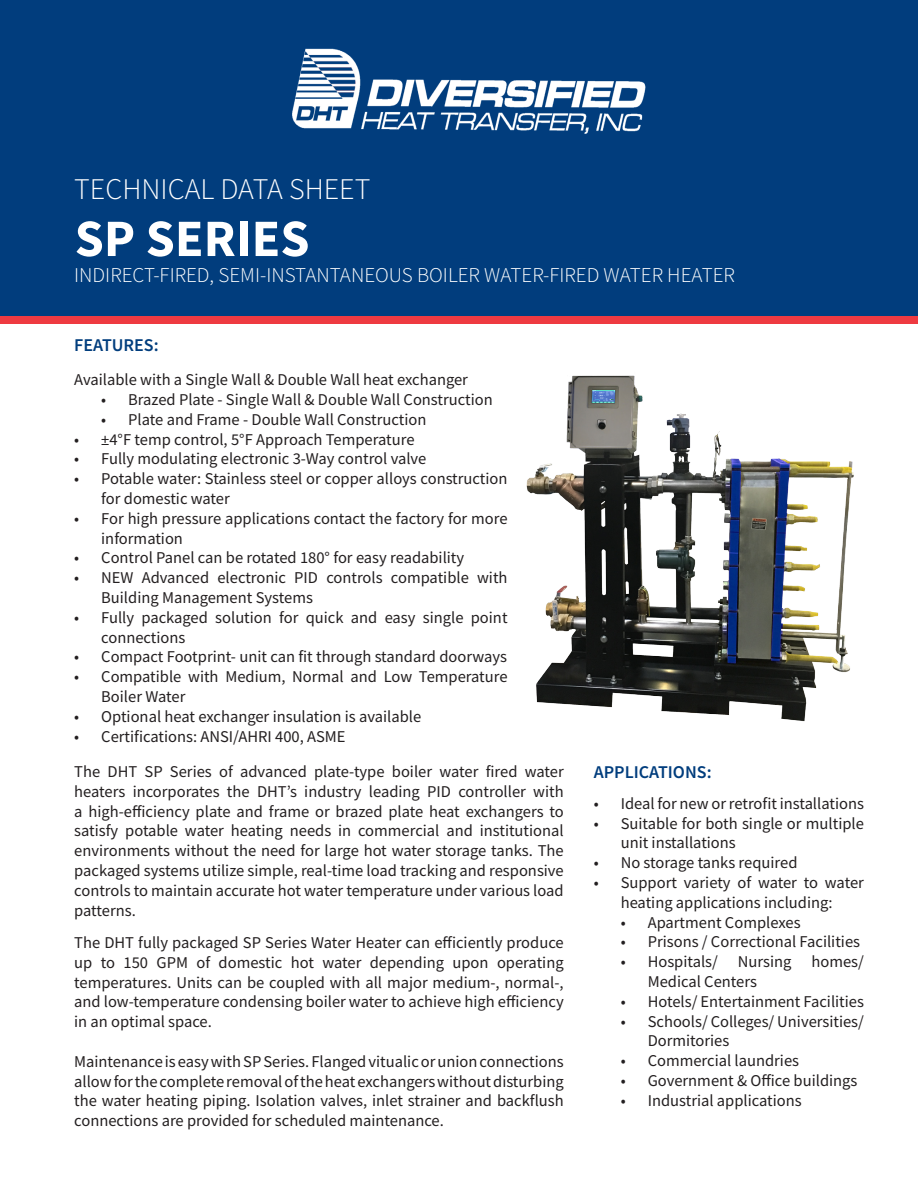
<style>
.page{position:relative;width:918px;height:1188px;background:#fff}
.page>*{position:absolute;margin:0;border:0;box-sizing:border-box;transform-origin:0 0}
.t1{font:700 52.5px "Source Sans Pro";color:#fff}
.t2{font:300 30px "Source Sans Pro";color:#fff}
.t3{font:300 21px "Source Sans Pro";color:#fff}
.t4{font:600 18px "Source Sans Pro";color:#013d7d}
.t5{font:16.5px/19.8px "Source Sans Pro";color:#231f20}
</style>
<div class="page">
<div style="left:0;top:0;width:918px;height:324px;background:#ee3a41"></div>
<div style="left:0;top:0;width:918px;height:316px;background:#013d7d"></div>
<img style="left:292px;top:48px;width:354px;height:86px">
<img style="left:526px;top:375px;width:328px;height:347px">
<p class="t2" style="left:74px;top:171px;width:298px">TECHNICAL DATA SHEET</p>
<p class="t1" style="left:75px;top:203px;width:236px">SP SERIES</p>
<p class="t3" style="left:74px;top:262px;width:662px">INDIRECT-FIRED, SEMI-INSTANTANEOUS BOILER WATER-FIRED WATER HEATER</p>
<p class="t4" style="left:74px;top:333px;width:86px">FEATURES:</p>
<p class="t5" style="left:74px;top:370px;width:395px">Available with a Single Wall &amp; Double Wall heat exchanger</p>
<p class="t5" style="left:101px;top:390px;width:393px">• Brazed Plate - Single Wall &amp; Double Wall Construction</p>
<p class="t5" style="left:101px;top:409px;width:327px">• Plate and Frame - Double Wall Construction</p>
<p class="t5" style="left:74px;top:429px;width:342px">• ±4°F temp control, 5°F Approach Temperature</p>
<p class="t5" style="left:74px;top:449px;width:354px">• Fully modulating electronic 3-Way control valve</p>
<p class="t5" style="left:101px;top:469px;width:408px;text-indent:-27px">• Potable water: Stainless steel or copper alloys construction for domestic water</p>
<p class="t5" style="left:101px;top:508px;width:408px;text-indent:-27px">• For high pressure applications contact the factory for more information</p>
<p class="t5" style="left:74px;top:548px;width:391px">• Control Panel can be rotated 180° for easy readability</p>
<p class="t5" style="left:101px;top:568px;width:408px;text-indent:-27px">• NEW Advanced electronic PID controls compatible with<br>Building Management Systems</p>
<p class="t5" style="left:101px;top:607px;width:408px;text-indent:-27px">• Fully packaged solution for quick and easy single point connections</p>
<p class="t5" style="left:74px;top:647px;width:434px">• Compact Footprint- unit can fit through standard doorways</p>
<p class="t5" style="left:101px;top:667px;width:408px;text-indent:-27px">• Compatible with Medium, Normal and Low Temperature<br>Boiler Water</p>
<p class="t5" style="left:74px;top:706px;width:348px">• Optional heat exchanger insulation is available</p>
<p class="t5" style="left:74px;top:726px;width:273px">• Certifications: ANSI/AHRI 400, ASME</p>
<p class="t5" style="left:74px;top:762px;width:491px;text-align:justify">The DHT SP Series of advanced plate-type boiler water fired water heaters incorporates the DHT’s industry leading PID controller with a high-efficiency plate and frame or brazed plate heat exchangers to satisfy potable water heating needs in commercial and institutional environments without the need for large hot water storage tanks. The packaged systems utilize simple, real-time load tracking and responsive controls to maintain accurate hot water temperature under various load patterns.</p>
<p class="t5" style="left:74px;top:933px;width:491px;text-align:justify">The DHT fully packaged SP Series Water Heater can efficiently produce up to 150 GPM of domestic hot water depending upon operating temperatures. Units can be coupled with all major medium-, normal-, and low-temperature condensing boiler water to achieve high efficiency in an optimal space.</p>
<p class="t5" style="left:74px;top:1051px;width:491px;text-align:justify">Maintenance is easy with SP Series. Flanged vitualic or union connections allow for the complete removal of the heat exchangers without disturbing the water heating piping. Isolation valves, inlet strainer and backflush connections are provided for scheduled maintenance.</p>
<p class="t4" style="left:594px;top:760px;width:119px">APPLICATIONS:</p>
<p class="t5" style="left:594px;top:793px;width:272px">• Ideal for new or retrofit installations</p>
<p class="t5" style="left:621px;top:813px;width:245px;text-indent:-27px">• Suitable for both single or multiple unit installations</p>
<p class="t5" style="left:594px;top:853px;width:205px">• No storage tanks required</p>
<p class="t5" style="left:594px;top:872px;width:272px;text-align:center">• Support variety of water to water heating applications including:</p>
<p class="t5" style="left:621px;top:912px;width:181px">• Apartment Complexes</p>
<p class="t5" style="left:621px;top:932px;width:241px">• Prisons / Correctional Facilities</p>
<p class="t5" style="left:648px;top:952px;width:218px;text-indent:-27px">• Hospitals/ Nursing homes/<br>Medical Centers</p>
<p class="t5" style="left:621px;top:991px;width:245px">• Hotels/ Entertainment Facilities</p>
<p class="t5" style="left:648px;top:1011px;width:218px;text-indent:-27px">• Schools/ Colleges/ Universities/<br>Dormitories</p>
<p class="t5" style="left:621px;top:1051px;width:180px">• Commercial laundries</p>
<p class="t5" style="left:621px;top:1070px;width:238px">• Government &amp; Office buildings</p>
<p class="t5" style="left:621px;top:1090px;width:183px">• Industrial applications</p>
</div>
